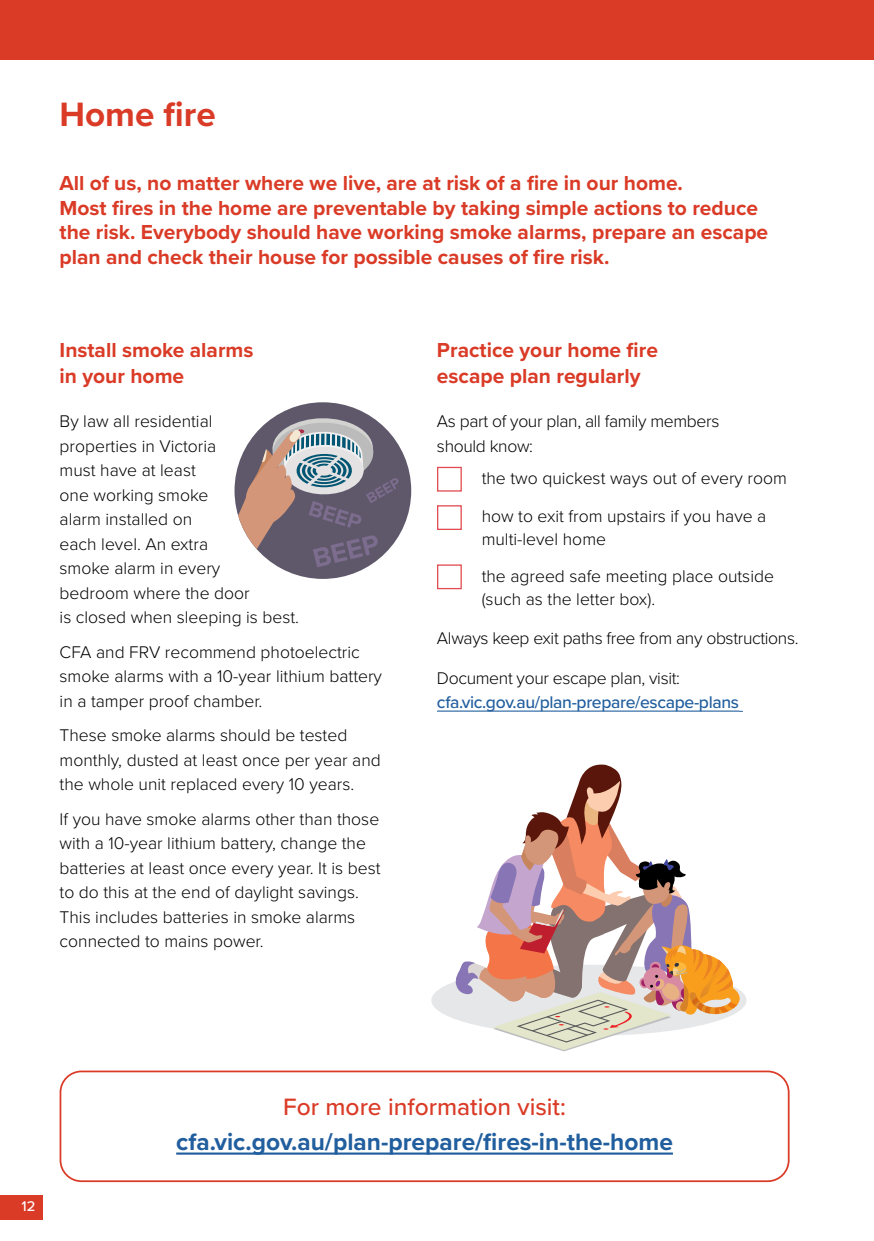
<style>
.page{position:relative;width:874px;height:1241px;background:#fff}
.page>*{position:absolute;margin:0;border:0;box-sizing:border-box;transform-origin:0 0}
.t1{font:700 35px "Proxima Nova";color:#da3b27}
.t2{font:700 24.5px "Proxima Nova";color:#215e9e}
.t3{font:500 24.5px "Proxima Nova";color:#da3b27}
.t4{font:700 21px/24.5px "Proxima Nova";color:#da3b27}
.t5{font:300 17.5px/24.5px "Proxima Nova";color:#000}
.t6{font:300 17.5px/24.5px "Proxima Nova";letter-spacing:-.02em;color:#000}
.t7{font:500 17.5px "Proxima Nova";letter-spacing:-.02em;color:#215e9e}
.t8{font:500 14.53px "Proxima Nova";color:#fff}
</style>
<div class="page">
<div style="left:0;top:1194px;width:42px;height:25px;background:#da3b27"></div>
<div style="left:0;top:0;width:873px;height:60px;background:#da3b27"></div>
<div style="left:234px;top:402px;width:177px;height:177px;background:#5f586b;border-radius:50%"></div>
<svg style="left:234px;top:414px;width:164px;height:153px"></svg>
<hr style="left:437px;top:710px;width:301px;height:1px;background:#215e9e">
<div style="left:431px;top:964px;width:315px;height:71px;background:#e6e7e8;border-radius:50%"></div>
<svg style="left:454px;top:764px;width:285px;height:287px"></svg>
<hr style="left:176px;top:1152px;width:496px;height:2px;background:#215e9e">
<div style="left:60px;top:1070px;width:729px;height:111px;border:2px solid #da3b27;border-radius:21px"></div>
<div style="left:437px;top:466px;width:24px;height:25px;background:#fff;border:1px solid #da2128"></div>
<div style="left:437px;top:564px;width:24px;height:25px;background:#fff;border:1px solid #da2128"></div>
<div style="left:437px;top:505px;width:24px;height:25px;background:#fff;border:1px solid #da2128"></div>
<h1 class="t1" style="left:60px;top:88px;width:158px">Home fire</h1>
<p class="t4" style="left:60px;top:170px;width:709px">All of us, no matter where we live, are at risk of a fire in our home.<br>Most fires in the home are preventable by taking simple actions to reduce the risk. Everybody should have working smoke alarms, prepare an escape plan and check their house for possible causes of fire risk.</p>
<p class="t4" style="left:60px;top:337px;width:195px;line-height:25.2px">Install smoke alarms in your home</p>
<p class="t5" style="left:60px;top:408px;width:241px">By law all residential<br>properties in Victoria<br>must have at least<br>one working smoke<br>alarm installed on<br>each level. An extra<br>smoke alarm in every<br>bedroom where the door<br>is closed when sleeping is best.</p>
<p class="t5" style="left:60px;top:638px;width:324px">CFA and FRV recommend photoelectric smoke alarms with a 10-year lithium battery in a tamper proof chamber.</p>
<p class="t5" style="left:60px;top:722px;width:322px">These smoke alarms should be tested monthly, dusted at least once per year and the whole unit replaced every 10 years.</p>
<p class="t5" style="left:60px;top:805px;width:322px">If you have smoke alarms other than those with a 10-year lithium battery, change the batteries at least once every year. It is best to do this at the end of daylight savings.<br>This includes batteries in smoke alarms connected to mains power.</p>
<p class="t4" style="left:437px;top:337px;width:222px;line-height:25.2px">Practice your home fire escape plan regularly</p>
<p class="t6" style="left:437px;top:408px;width:284px">As part of your plan, all family members should know:</p>
<p class="t5" style="left:481px;top:458px;width:306px;line-height:37.6px">the two quickest ways out of every room how to exit from upstairs if you have a</p>
<p class="t5" style="left:481px;top:519px;width:294px;line-height:37.6px">multi-level home<br>the agreed safe meeting place outside</p>
<p class="t5" style="left:481px;top:586px;width:175px">(such as the letter box).</p>
<p class="t6" style="left:437px;top:625px;width:363px">Always keep exit paths free from any obstructions.</p>
<p class="t6" style="left:437px;top:664px;width:244px">Document your escape plan, visit:</p>
<p class="t7" style="left:437px;top:689px;width:303px">cfa.vic.gov.au/plan-prepare/escape-plans</p>
<p class="t8" style="left:21px;top:1195px;width:15px">12</p>
<h2 class="t3" style="left:283px;top:1088px;width:284px">For more information visit:</h2>
<h2 class="t2" style="left:176px;top:1123px;width:498px">cfa.vic.gov.au/plan-prepare/fires-in-the-home</h2>
</div>
